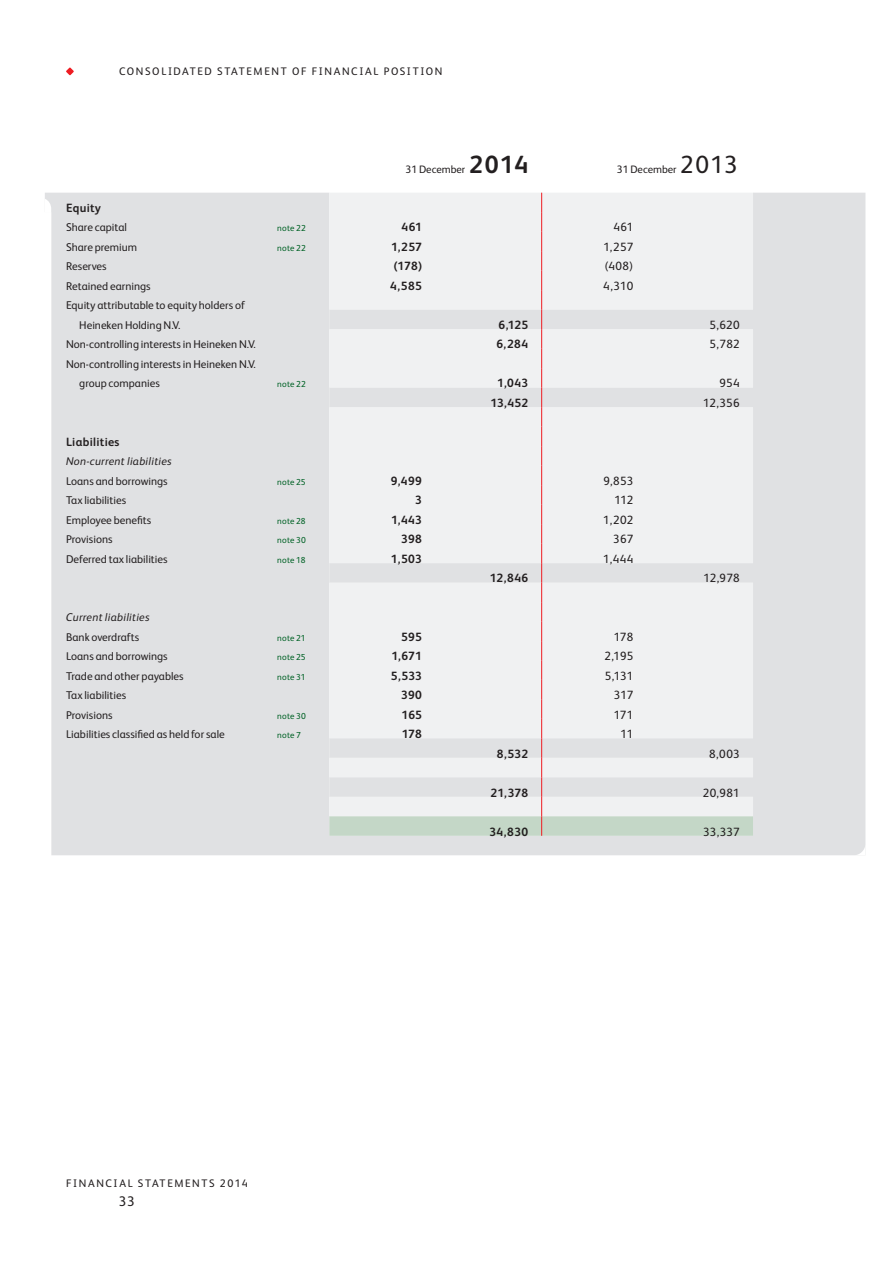
<style>
.page{position:relative;width:893px;height:1263px;background:#fff}
.page>*{position:absolute;margin:0;border:0;box-sizing:border-box;transform-origin:0 0}
.t1{font:700 24.9px "HEINEKEN Core";color:#231f20}
.t2{font:24.9px "HEINEKEN Core";color:#231f20}
.t3{font:13.95px "HEINEKEN Core";color:#231f20}
.t4{font:700 12px "HEINEKEN Core";letter-spacing:.025em;color:#231f20}
.t5{font:12px "HEINEKEN Core";letter-spacing:.015em;color:#231f20}
.t6{font:11.25px/19.5px "HEINEKEN Core";color:#231f20}
.t7{font:italic 11.25px "HEINEKEN Core";letter-spacing:.025em;color:#231f20}
.t8{font:10.95px "HEINEKEN Core";letter-spacing:.15em;color:#231f20}
.t9{font:10.8px "HEINEKEN Core";color:#231f20}
.t10{font:8.7px "HEINEKEN Core";letter-spacing:.015em;color:#016226}
</style>
<div class="page">
<svg style="left:66px;top:68px;width:8px;height:7px"></svg>
<div style="left:45px;top:193px;width:820px;height:662px;background:#e0e1e3"></div>
<svg style="left:329px;top:193px;width:424px;height:643px"></svg>
<svg style="left:45px;top:199px;width:6px;height:656px"></svg>
<svg style="left:853px;top:843px;width:12px;height:12px"></svg>
<p class="t8" style="left:119px;top:67px;width:325px">CONSOLIDATED STATEMENT OF FINANCIAL POSITION</p>
<p class="t9" style="left:405px;top:165px;width:61px">31 December</p>
<h1 class="t1" style="left:469px;top:152px;width:61px">2014</h1>
<p class="t9" style="left:616px;top:165px;width:61px">31 December</p>
<h1 class="t2" style="left:680px;top:155px;width:59px">2013</h1>
<p class="t4" style="left:66px;top:202px;width:37px">Equity</p>
<p class="t6" style="left:66px;top:219px;width:62px">Share capital</p>
<p class="t10" style="left:277px;top:225px;width:30px">note 22</p>
<p class="t4" style="left:401px;top:221px;width:22px">461</p>
<p class="t5" style="left:613px;top:223px;width:21px">461</p>
<p class="t6" style="left:66px;top:238px;width:73px">Share premium</p>
<p class="t10" style="left:277px;top:245px;width:30px">note 22</p>
<p class="t4" style="left:391px;top:241px;width:33px">1,257</p>
<p class="t5" style="left:603px;top:242px;width:32px">1,257</p>
<p class="t6" style="left:66px;top:258px;width:42px">Reserves</p>
<p class="t4" style="left:394px;top:260px;width:30px">(178)</p>
<p class="t5" style="left:604px;top:262px;width:30px">(408)</p>
<p class="t6" style="left:66px;top:277px;width:86px">Retained earnings</p>
<p class="t4" style="left:390px;top:280px;width:33px">4,585</p>
<p class="t5" style="left:603px;top:281px;width:32px">4,310</p>
<p class="t6" style="left:79px;top:297px;width:167px;text-indent:-13px">Equity attributable to equity holders of<br>Heineken Holding N.V.</p>
<p class="t4" style="left:498px;top:319px;width:31px">6,125</p>
<p class="t5" style="left:709px;top:320px;width:32px">5,620</p>
<p class="t6" style="left:66px;top:336px;width:191px">Non-controlling interests in Heineken N.V.</p>
<p class="t4" style="left:496px;top:338px;width:33px">6,284</p>
<p class="t5" style="left:709px;top:340px;width:32px">5,782</p>
<p class="t6" style="left:79px;top:355px;width:178px;text-indent:-13px">Non-controlling interests in Heineken N.V. group companies</p>
<p class="t10" style="left:277px;top:381px;width:30px">note 22</p>
<p class="t4" style="left:497px;top:377px;width:33px">1,043</p>
<p class="t5" style="left:719px;top:379px;width:22px">954</p>
<p class="t4" style="left:490px;top:397px;width:39px">13,452</p>
<p class="t5" style="left:703px;top:398px;width:38px">12,356</p>
<p class="t4" style="left:66px;top:436px;width:55px">Liabilities</p>
<p class="t7" style="left:66px;top:457px;width:107px">Non-current liabilities</p>
<p class="t6" style="left:66px;top:472px;width:103px">Loans and borrowings</p>
<p class="t10" style="left:277px;top:479px;width:30px">note 25</p>
<p class="t4" style="left:391px;top:475px;width:33px">9,499</p>
<p class="t5" style="left:603px;top:476px;width:32px">9,853</p>
<p class="t6" style="left:66px;top:492px;width:62px">Tax liabilities</p>
<p class="t4" style="left:415px;top:494px;width:8px">3</p>
<p class="t5" style="left:614px;top:496px;width:21px">112</p>
<p class="t6" style="left:66px;top:511px;width:87px">Employee benefits</p>
<p class="t10" style="left:277px;top:518px;width:30px">note 28</p>
<p class="t4" style="left:391px;top:514px;width:33px">1,443</p>
<p class="t5" style="left:603px;top:515px;width:32px">1,202</p>
<p class="t6" style="left:66px;top:531px;width:48px">Provisions</p>
<p class="t10" style="left:277px;top:537px;width:30px">note 30</p>
<p class="t4" style="left:401px;top:533px;width:22px">398</p>
<p class="t5" style="left:613px;top:535px;width:22px">367</p>
<p class="t6" style="left:66px;top:550px;width:103px">Deferred tax liabilities</p>
<p class="t10" style="left:277px;top:557px;width:30px">note 18</p>
<p class="t4" style="left:391px;top:553px;width:33px">1,503</p>
<p class="t5" style="left:603px;top:554px;width:32px">1,444</p>
<p class="t4" style="left:490px;top:572px;width:40px">12,846</p>
<p class="t5" style="left:703px;top:574px;width:38px">12,978</p>
<p class="t7" style="left:66px;top:613px;width:85px">Current liabilities</p>
<p class="t6" style="left:66px;top:628px;width:75px">Bank overdrafts</p>
<p class="t10" style="left:277px;top:635px;width:30px">note 21</p>
<p class="t4" style="left:401px;top:631px;width:22px">595</p>
<p class="t5" style="left:613px;top:632px;width:21px">178</p>
<p class="t6" style="left:66px;top:648px;width:103px">Loans and borrowings</p>
<p class="t10" style="left:277px;top:654px;width:30px">note 25</p>
<p class="t4" style="left:391px;top:650px;width:32px">1,671</p>
<p class="t5" style="left:604px;top:652px;width:30px">2,195</p>
<p class="t6" style="left:66px;top:667px;width:119px">Trade and other payables</p>
<p class="t10" style="left:277px;top:674px;width:30px">note 31</p>
<p class="t4" style="left:391px;top:670px;width:33px">5,533</p>
<p class="t5" style="left:604px;top:671px;width:30px">5,131</p>
<p class="t6" style="left:66px;top:687px;width:62px">Tax liabilities</p>
<p class="t4" style="left:401px;top:689px;width:23px">390</p>
<p class="t5" style="left:614px;top:691px;width:21px">317</p>
<p class="t6" style="left:66px;top:706px;width:48px">Provisions</p>
<p class="t10" style="left:277px;top:713px;width:30px">note 30</p>
<p class="t4" style="left:401px;top:709px;width:22px">165</p>
<p class="t5" style="left:613px;top:710px;width:21px">171</p>
<p class="t6" style="left:66px;top:726px;width:160px">Liabilities classified as held for sale</p>
<p class="t10" style="left:277px;top:732px;width:25px">note 7</p>
<p class="t4" style="left:402px;top:728px;width:22px">178</p>
<p class="t5" style="left:620px;top:730px;width:14px">11</p>
<p class="t4" style="left:497px;top:748px;width:33px">8,532</p>
<p class="t5" style="left:709px;top:749px;width:32px">8,003</p>
<p class="t4" style="left:490px;top:787px;width:39px">21,378</p>
<p class="t5" style="left:702px;top:788px;width:39px">20,981</p>
<p class="t4" style="left:489px;top:826px;width:40px">34,830</p>
<p class="t5" style="left:703px;top:827px;width:38px">33,337</p>
<p class="t8" style="left:66px;top:1179px;width:183px">FINANCIAL STATEMENTS 2014</p>
<p class="t3" style="left:119px;top:1196px;width:18px">33</p>
</div>
